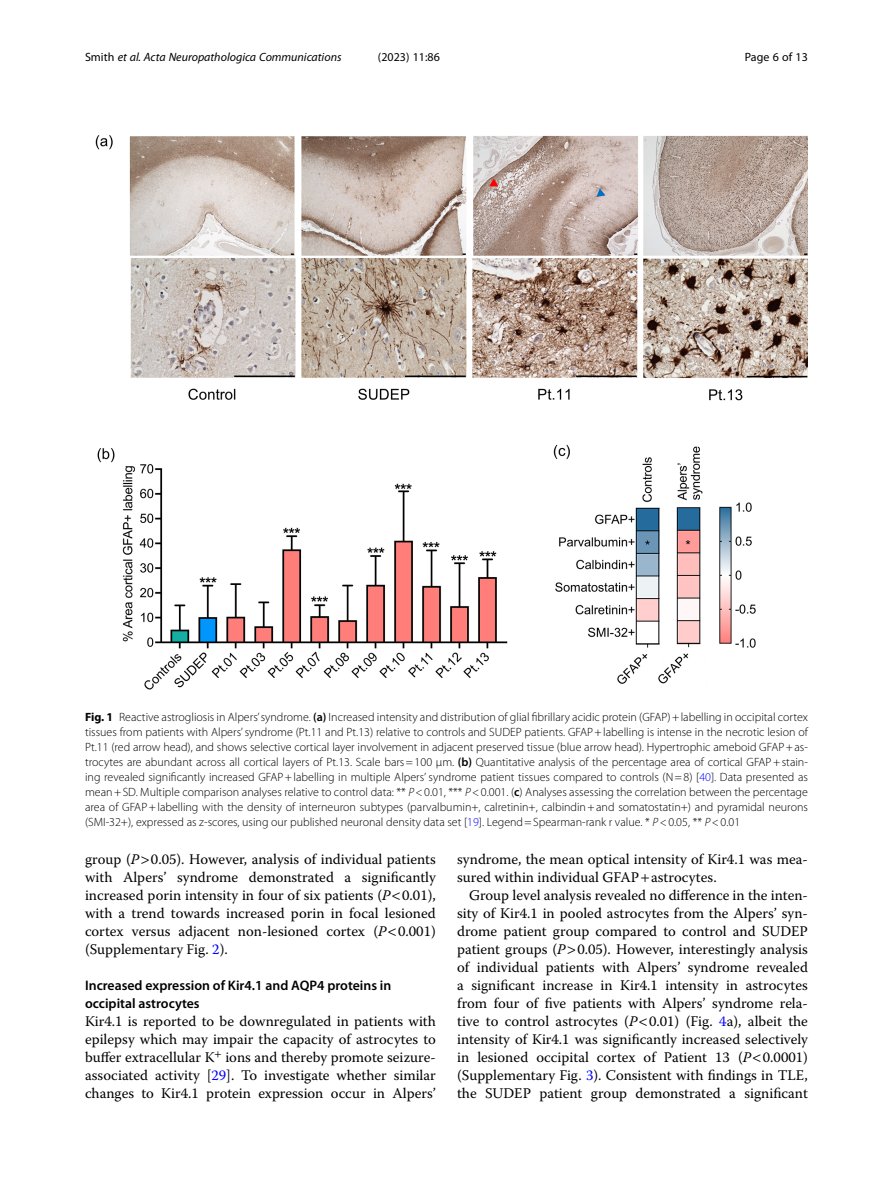
<style>
.page{position:relative;width:893px;height:1191px;background:#fff}
.page>*{position:absolute;margin:0;border:0;box-sizing:border-box;transform-origin:0 0}
.Body_Text_Indent{font:14.7px/18px "Warnock Pro";color:#000;text-align:justify}
.Body_Text{font:14.7px/18px "Warnock Pro";color:#000;text-align:justify}
.Head_2{font:600 13.8px/18px "Myriad Pro";color:#000}
.Figure_Caption{font:300 12px/15px "Myriad Pro";color:#000;text-align:justify}
.t1{font:italic 12px "Myriad Pro";color:#000}
.t2{font:12px "Myriad Pro";color:#000}
.s1{font-style:normal}
.s2{font-weight:700}
.s3{font-weight:600}
.s4{color:#00f}
.s5{font-style:italic}
</style>
<div class="page">
<img style="left:95px;top:135px;width:713px;height:555px">
<p class="t1" style="left:85px;top:50px;width:258px"><span class="s1">Smith</span> et al. Acta Neuropathologica Communications</p>
<p class="t2" style="left:378px;top:50px;width:63px">(2023) 11:86</p>
<p class="t2" style="left:745px;top:50px;width:65px">Page 6 of 13</p>
<p class="Figure_Caption" style="left:85px;top:710px;width:724px"><span class="s2">Fig. 1</span> Reactive astrogliosis in Alpers’ syndrome. <span class="s3">(a)</span> Increased intensity and distribution of glial fibrillary acidic protein (GFAP)+labelling in occipital cortex tissues from patients with Alpers’ syndrome (Pt.11 and Pt.13) relative to controls and SUDEP patients. GFAP+labelling is intense in the necrotic lesion of Pt.11 (red arrow head), and shows selective cortical layer involvement in adjacent preserved tissue (blue arrow head). Hypertrophic ameboid GFAP+as&shy;trocytes are abundant across all cortical layers of Pt.13. Scale bars=100 μm. <span class="s3">(b)</span> Quantitative analysis of the percentage area of cortical GFAP+stain&shy;ing revealed significantly increased GFAP+labelling in multiple Alpers’ syndrome patient tissues compared to controls (N=8) [<span class="s4">40</span>]. Data presented as mean+SD. Multiple comparison analyses relative to control data: ** <span class="s5">P</span>&lt;0.01, *** <span class="s5">P</span>&lt;0.001. (<span class="s3">c</span>) Analyses assessing the correlation between the percentage area of GFAP+labelling with the density of interneuron subtypes (parvalbumin+, calretinin+, calbindin+and somatostatin+) and pyramidal neurons (SMI-32+), expressed as z-scores, using our published neuronal density data set [<span class="s4">19</span>]. Legend=Spearman-rank r value. * <span class="s5">P</span>&lt;0.05, ** <span class="s5">P</span>&lt;0.01</p>
<p class="Body_Text_Indent" style="left:85px;top:850px;width:352px">group (<span class="s5">P</span> 0.05). However, analysis of individual patients with Alpers’ syndrome demonstrated a significantly increased porin intensity in four of six patients (<span class="s5">P</span> 0.01), with a trend towards increased porin in focal lesioned cortex versus adjacent non-lesioned cortex (<span class="s5">P</span> 0.001) (Supplementary Fig. <span class="s4">2</span>).</p>
<p class="Head_2" style="left:85px;top:976px;width:308px">Increased expression of Kir4.1 and AQP4 proteins in occipital astrocytes</p>
<p class="Body_Text" style="left:85px;top:1012px;width:352px">Kir4.1 is reported to be downregulated in patients with epilepsy which may impair the capacity of astrocytes to buffer extracellular K<sup>+</sup> ions and thereby promote seizure&shy;associated activity [<span class="s4">29</span>]. To investigate whether similar changes to Kir4.1 protein expression occur in Alpers’</p>
<p class="Body_Text" style="left:457px;top:850px;width:352px">syndrome, the mean optical intensity of Kir4.1 was mea&shy;sured within individual GFAP astrocytes.</p>
<p class="Body_Text_Indent" style="left:457px;top:886px;width:352px;text-indent:12px">Group level analysis revealed no difference in the inten&shy;sity of Kir4.1 in pooled astrocytes from the Alpers’ syn&shy;drome patient group compared to control and SUDEP patient groups (<span class="s5">P</span> 0.05). However, interestingly analysis of individual patients with Alpers’ syndrome revealed a significant increase in Kir4.1 intensity in astrocytes from four of five patients with Alpers’ syndrome rela&shy;tive to control astrocytes (<span class="s5">P</span> 0.01) (Fig. <span class="s4">4</span>a), albeit the intensity of Kir4.1 was significantly increased selectively in lesioned occipital cortex of Patient 13 (<span class="s5">P</span> 0.0001) (Supplementary Fig. <span class="s4">3</span>). Consistent with findings in TLE, the SUDEP patient group demonstrated a significant</p>
</div>
